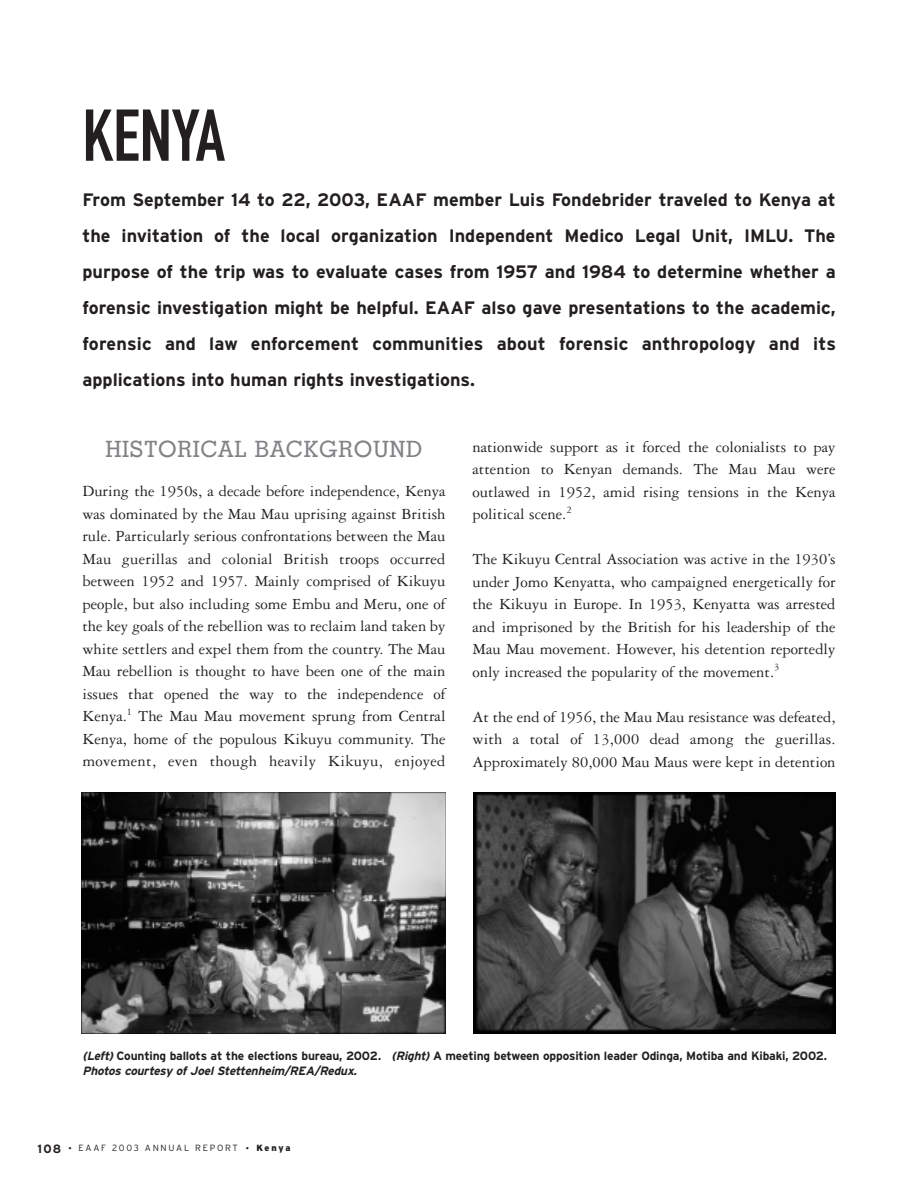
<style>
.page{position:relative;width:918px;height:1188px;background:#fff}
.page>*{position:absolute;margin:0;border:0;box-sizing:border-box;transform-origin:0 0}
.t1{font:72px "DIN Engschrift";color:#231f20}
.t2{font:500 22.5px "Stymie BT";letter-spacing:.025em;color:#808285}
.t3{font:700 18px/36px "Geo Int";color:#231f20;text-align:justify}
.t4{font:16.5px/22.5px "Garamond Three";color:#231f20;text-align:justify}
.t5{font:700 12px/15px "Geo Int";letter-spacing:-.015em;color:#231f20}
.t6{font:300 9px "Geo Int";letter-spacing:.19em;color:#231f20}
.s1{font-style:italic}
.s2{font-weight:700;font-size:12px}
.s3{font-size:10.5px}
.s4{font-weight:900}
</style>
<div class="page">
<img style="left:473px;top:792px;width:363px;height:241px">
<img style="left:81px;top:792px;width:365px;height:242px">
<h1 class="t1" style="left:82px;top:109px;width:144px">KENYA</h1>
<p class="t3" style="left:82px;top:182px;width:755px">From September 14 to 22, 2003, EAAF member Luis Fondebrider traveled to Kenya at the invitation of the local organization Independent Medico Legal Unit, IMLU. The purpose of the trip was to evaluate cases from 1957 and 1984 to determine whether a forensic investigation might be helpful. EAAF also gave presentations to the academic, forensic and law enforcement communities about forensic anthropology and its applications into human rights investigations.</p>
<h2 class="t2" style="left:106px;top:441px;width:318px">HISTORICAL BACKGROUND</h2>
<p class="t4" style="left:82px;top:481px;width:365px">During the 1950s, a decade before independence, Kenya was dominated by the Mau Mau uprising against British rule. Particularly serious confrontations between the Mau Mau guerillas and colonial British troops occurred between 1952 and 1957. Mainly comprised of Kikuyu people, but also including some Embu and Meru, one of the key goals of the rebellion was to reclaim land taken by white settlers and expel them from the country. The Mau Mau rebellion is thought to have been one of the main issues that opened the way to the independence of Kenya.<sup>1</sup> The Mau Mau movement sprung from Central Kenya, home of the populous Kikuyu community. The movement, even though heavily Kikuyu, enjoyed</p>
<p class="t4" style="left:472px;top:437px;width:365px">nationwide support as it forced the colonialists to pay attention to Kenyan demands. The Mau Mau were outlawed in 1952, amid rising tensions in the Kenya political scene.<sup>2</sup></p>
<p class="t4" style="left:472px;top:550px;width:365px">The Kikuyu Central Association was active in the 1930’s under Jomo Kenyatta, who campaigned energetically for the Kikuyu in Europe. In 1953, Kenyatta was arrested and imprisoned by the British for his leadership of the Mau Mau movement. However, his detention reportedly only increased the popularity of the movement.<sup>3</sup></p>
<p class="t4" style="left:472px;top:707px;width:365px">At the end of 1956, the Mau Mau resistance was defeated, with a total of 13,000 dead among the guerillas.<br>Approximately 80,000 Mau Maus were kept in detention</p>
<p class="t5" style="left:82px;top:1048px;width:746px"><span class="s1">(Left)</span> Counting ballots at the elections bureau, 2002<span class="s1">. (Right)</span> A meeting between opposition leader Odinga, Motiba and Kibaki, 2002.<br><span class="s1">Photos courtesy of Joel Stettenheim/REA/Redux.</span></p>
<p class="t6" style="left:38px;top:1143px;width:254px"><span class="s2">108</span> <span class="s3">•</span> EAAF 2003 ANNUAL REPORT <span class="s3">•</span> <span class="s4">Kenya</span></p>
</div>
